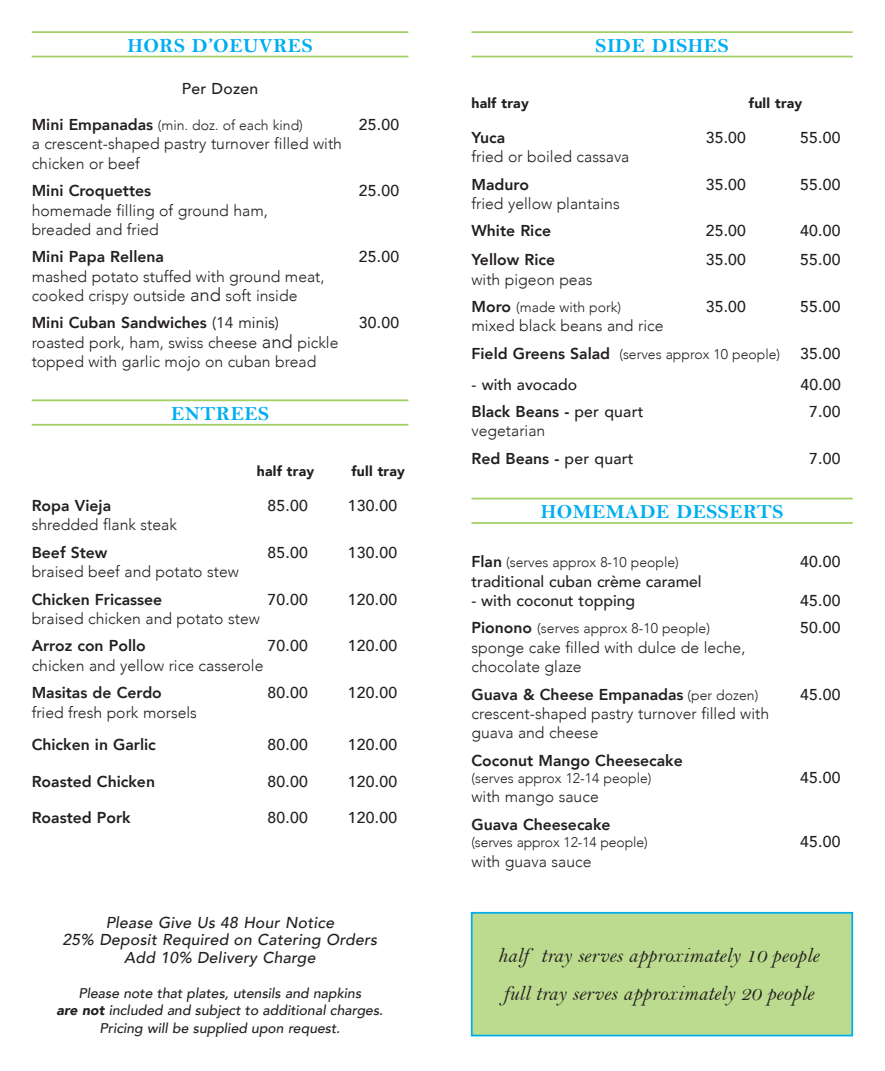
<style>
.page{position:relative;width:885px;height:1071px;background:#fff}
.page>*{position:absolute;margin:0;border:0;box-sizing:border-box;transform-origin:0 0}
.t1{font:21px/38.9px "Bell MT Italic";color:#231f20}
.t2{font:20.12px "Bell MT Bold";letter-spacing:.025em;color:#00aeef}
.t3{font:300 15.75px/19.2px "Avenir";color:#231f20}
.t4{font:500 15.75px "Avenir";letter-spacing:.015em;color:#231f20}
.t5{font:800 15.75px "Avenir";color:#231f20}
.t6{font:italic 500 15.75px/17.5px "Avenir";letter-spacing:.015em;color:#231f20;text-align:center}
.t7{font:300 14px "Avenir";color:#231f20}
.t8{font:italic 500 14px/17.5px "Avenir";color:#231f20;text-align:center}
.t9{font:900 14px "Avenir";letter-spacing:.015em;color:#231f20}
.s1{font-weight:800;font-size:15.75px}
.s2{font-size:18.38px}
.s3{font-weight:400}
.s4{font-weight:900}
.s5{font-weight:500}
.s6{font-weight:800}
.s7{font-weight:300;font-size:14px}
</style>
<div class="page">
<hr style="left:32px;top:31px;width:376px;height:2px;background:#a2cf62">
<hr style="left:32px;top:56px;width:376px;height:1px;background:#a2cf62">
<hr style="left:32px;top:399px;width:376px;height:2px;background:#a2cf62">
<hr style="left:32px;top:424px;width:376px;height:2px;background:#a2cf62">
<hr style="left:471px;top:31px;width:381px;height:2px;background:#a2cf62">
<hr style="left:471px;top:56px;width:381px;height:1px;background:#a2cf62">
<hr style="left:471px;top:498px;width:381px;height:1px;background:#a2cf62">
<hr style="left:471px;top:522px;width:381px;height:2px;background:#a2cf62">
<div style="left:471px;top:913px;width:381px;height:123px;background:#bddb8f"></div>
<div style="left:470px;top:912px;width:382px;height:124px;border:2px solid #00aeef"></div>
<p class="t2" style="left:127px;top:33px;width:186px">HORS D’OEUVRES</p>
<p class="t4" style="left:182px;top:75px;width:78px">Per Dozen</p>
<p class="t7" style="left:32px;top:117px;width:272px"><span class="s1">Mini Empanadas</span> (min. doz. of each kind)</p>
<p class="t4" style="left:358px;top:111px;width:42px">25.00</p>
<p class="t3" style="left:32px;top:134px;width:312px">a crescent-shaped pastry turnover filled with chicken or beef</p>
<p class="t5" style="left:32px;top:179px;width:121px">Mini Croquettes</p>
<p class="t4" style="left:358px;top:177px;width:42px">25.00</p>
<p class="t3" style="left:32px;top:201px;width:238px">homemade filling of ground ham, breaded and fried</p>
<p class="t5" style="left:32px;top:245px;width:134px">Mini Papa Rellena</p>
<p class="t4" style="left:358px;top:243px;width:42px">25.00</p>
<p class="t3" style="left:32px;top:267px;width:294px">mashed potato stuffed with ground meat, cooked crispy outside <span class="s2">and</span> soft inside</p>
<p class="t5" style="left:32px;top:311px;width:249px">Mini Cuban Sandwiches <span class="s3">(14 minis)</span></p>
<p class="t4" style="left:358px;top:309px;width:42px">30.00</p>
<p class="t3" style="left:32px;top:333px;width:308px">roasted pork, ham, swiss cheese <span class="s2">and</span> pickle topped with garlic mojo on cuban bread</p>
<p class="t2" style="left:171px;top:401px;width:99px">ENTREES</p>
<p class="t9" style="left:257px;top:459px;width:59px">half tray</p>
<p class="t9" style="left:351px;top:459px;width:55px">full tray</p>
<p class="t5" style="left:32px;top:493px;width:81px">Ropa Vieja</p>
<p class="t4" style="left:267px;top:492px;width:42px">85.00</p>
<p class="t4" style="left:348px;top:492px;width:51px">130.00</p>
<p class="t3" style="left:32px;top:515px;width:147px">shredded flank steak</p>
<p class="t5" style="left:32px;top:540px;width:77px">Beef Stew</p>
<p class="t4" style="left:267px;top:539px;width:42px">85.00</p>
<p class="t4" style="left:348px;top:539px;width:51px">130.00</p>
<p class="t3" style="left:32px;top:562px;width:209px">braised beef and potato stew</p>
<p class="t5" style="left:32px;top:587px;width:132px">Chicken Fricassee</p>
<p class="t4" style="left:267px;top:586px;width:42px">70.00</p>
<p class="t4" style="left:348px;top:586px;width:51px">120.00</p>
<p class="t3" style="left:32px;top:609px;width:230px">braised chicken and potato stew</p>
<p class="t5" style="left:32px;top:634px;width:116px">Arroz con Pollo</p>
<p class="t4" style="left:267px;top:632px;width:42px">70.00</p>
<p class="t4" style="left:348px;top:632px;width:51px">120.00</p>
<p class="t3" style="left:32px;top:656px;width:233px">chicken and yellow rice casserole</p>
<p class="t5" style="left:32px;top:681px;width:132px">Masitas de Cerdo</p>
<p class="t4" style="left:267px;top:679px;width:42px">80.00</p>
<p class="t4" style="left:348px;top:679px;width:51px">120.00</p>
<p class="t3" style="left:32px;top:703px;width:167px">fried fresh pork morsels</p>
<p class="t5" style="left:32px;top:733px;width:126px">Chicken in Garlic</p>
<p class="t4" style="left:267px;top:731px;width:42px">80.00</p>
<p class="t4" style="left:348px;top:731px;width:51px">120.00</p>
<p class="t5" style="left:32px;top:769px;width:125px">Roasted Chicken</p>
<p class="t4" style="left:267px;top:768px;width:42px">80.00</p>
<p class="t4" style="left:348px;top:768px;width:51px">120.00</p>
<p class="t5" style="left:32px;top:805px;width:101px">Roasted Pork</p>
<p class="t4" style="left:267px;top:804px;width:42px">80.00</p>
<p class="t4" style="left:348px;top:804px;width:51px">120.00</p>
<p class="t6" style="left:63px;top:914px;width:316px">Please Give Us 48 Hour Notice<br>25% Deposit Required on Catering Orders<br>Add 10% Delivery Charge</p>
<p class="t8" style="left:57px;top:984px;width:328px">Please note that plates, utensils and napkins<br><span class="s4">are not</span> included and subject to additional charges.<br>Pricing will be supplied upon request.</p>
<p class="t2" style="left:595px;top:33px;width:134px">SIDE DISHES</p>
<p class="t9" style="left:471px;top:91px;width:59px">half tray</p>
<p class="t9" style="left:748px;top:91px;width:55px">full tray</p>
<p class="t5" style="left:471px;top:125px;width:35px">Yuca</p>
<p class="t4" style="left:705px;top:124px;width:42px">35.00</p>
<p class="t4" style="left:800px;top:124px;width:42px">55.00</p>
<p class="t3" style="left:471px;top:147px;width:159px">fried or boiled cassava</p>
<p class="t5" style="left:471px;top:172px;width:59px">Maduro</p>
<p class="t4" style="left:705px;top:171px;width:42px">35.00</p>
<p class="t4" style="left:800px;top:171px;width:42px">55.00</p>
<p class="t3" style="left:471px;top:194px;width:150px">fried yellow plantains</p>
<p class="t5" style="left:471px;top:219px;width:81px">White Rice</p>
<p class="t4" style="left:705px;top:217px;width:42px">25.00</p>
<p class="t4" style="left:800px;top:217px;width:42px">40.00</p>
<p class="t5" style="left:471px;top:248px;width:85px">Yellow Rice</p>
<p class="t4" style="left:705px;top:246px;width:42px">35.00</p>
<p class="t4" style="left:800px;top:246px;width:42px">55.00</p>
<p class="t3" style="left:471px;top:270px;width:123px">with pigeon peas</p>
<p class="t7" style="left:471px;top:299px;width:151px"><span class="s1">Moro</span> (made with pork)</p>
<p class="t4" style="left:705px;top:293px;width:42px">35.00</p>
<p class="t4" style="left:800px;top:293px;width:42px">55.00</p>
<p class="t3" style="left:471px;top:316px;width:193px">mixed black beans and rice</p>
<p class="t7" style="left:471px;top:346px;width:310px"><span class="s1">Field Greens Salad</span> (serves approx 10 people)</p>
<p class="t4" style="left:800px;top:340px;width:42px">35.00</p>
<p class="t4" style="left:471px;top:370px;width:107px">- with avocado</p>
<p class="t4" style="left:800px;top:370px;width:42px">40.00</p>
<p class="t5" style="left:471px;top:399px;width:174px">Black Beans - <span class="s5">per quart</span></p>
<p class="t4" style="left:809px;top:398px;width:33px">7.00</p>
<p class="t3" style="left:471px;top:417px;width:164px;line-height:27.7px">vegetarian<br><span class="s6">Red Beans -</span> <span class="s5">per quart</span></p>
<p class="t4" style="left:809px;top:445px;width:33px">7.00</p>
<p class="t2" style="left:540px;top:500px;width:244px">HOMEMADE DESSERTS</p>
<p class="t7" style="left:471px;top:554px;width:209px"><span class="s1">Flan</span> (serves approx 8-10 people)</p>
<p class="t4" style="left:800px;top:548px;width:42px">40.00</p>
<p class="t4" style="left:471px;top:567px;width:232px">traditional cuban crème caramel</p>
<p class="t4" style="left:471px;top:587px;width:165px">- with coconut topping</p>
<p class="t4" style="left:800px;top:587px;width:42px">45.00</p>
<p class="t7" style="left:471px;top:620px;width:240px"><span class="s1">Pionono</span> (serves approx 8-10 people)</p>
<p class="t4" style="left:800px;top:614px;width:42px">50.00</p>
<p class="t3" style="left:471px;top:638px;width:275px">sponge cake filled with dulce de leche, chocolate glaze</p>
<p class="t5" style="left:471px;top:682px;width:288px">Guava &amp; Cheese Empanadas <span class="s7">(per dozen)</span></p>
<p class="t4" style="left:800px;top:680px;width:42px">45.00</p>
<p class="t3" style="left:471px;top:704px;width:299px">crescent-shaped pastry turnover filled with guava and cheese</p>
<p class="t5" style="left:471px;top:748px;width:213px">Coconut Mango Cheesecake</p>
<p class="t7" style="left:471px;top:770px;width:181px">(serves approx 12-14 people)</p>
<p class="t4" style="left:800px;top:764px;width:42px">45.00</p>
<p class="t3" style="left:471px;top:787px;width:129px">with mango sauce</p>
<p class="t5" style="left:471px;top:812px;width:141px">Guava Cheesecake</p>
<p class="t7" style="left:471px;top:834px;width:178px">(serves approx 12-14 people)</p>
<p class="t4" style="left:800px;top:828px;width:42px">45.00</p>
<p class="t3" style="left:471px;top:852px;width:121px">with guava sauce</p>
<h1 class="t1" style="left:497px;top:935px;width:322px">half tray serves approximately 10 people full tray serves approximately 20 people</h1>
</div>
